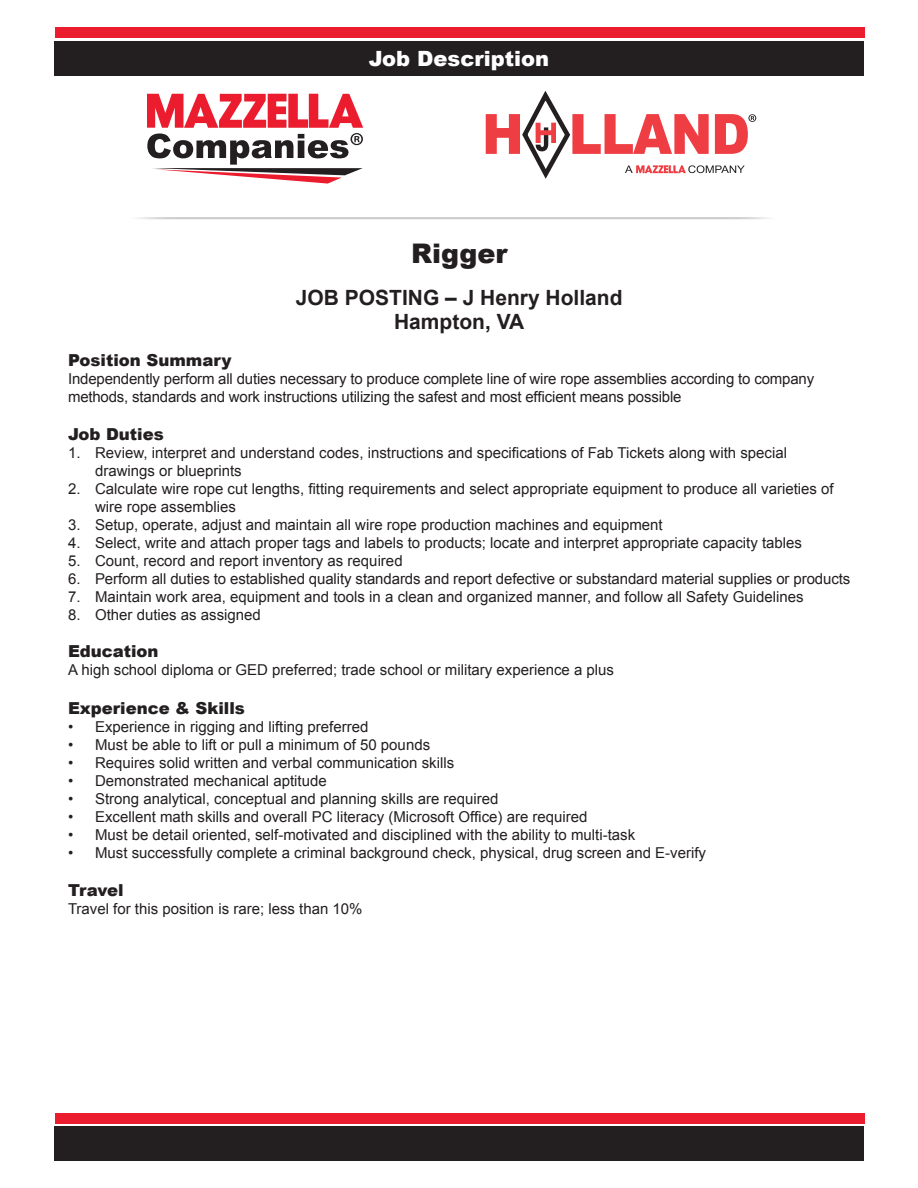
<style>
.page{position:relative;width:918px;height:1188px;background:#fff}
.page>*{position:absolute;margin:0;border:0;box-sizing:border-box;transform-origin:0 0}
.t1{font:900 27px "Arial";color:#231f20}
.t2{font:700 21px "Arial";color:#231f20}
.t3{font:900 21px "Arial";color:#fff}
.t4{font:900 16.5px "Arial";color:#231f20}
.t5{font:15px/18px "Arial";color:#231f20}
</style>
<div class="page">
<div style="left:54px;top:41px;width:810px;height:34px;background:#231f20"></div>
<svg style="left:147px;top:94px;width:216px;height:90px"></svg>
<div style="left:55px;top:27px;width:810px;height:11px;background:#ea1c2d"></div>
<div style="left:54px;top:1126px;width:810px;height:35px;background:#231f20"></div>
<div style="left:55px;top:1113px;width:810px;height:10px;background:#ea1c2d"></div>
<svg style="left:486px;top:91px;width:270px;height:88px"></svg>
<p class="t3" style="left:369px;top:43px;width:182px">Job Description</p>
<p class="t1" style="left:411px;top:233px;width:98px">Rigger</p>
<p class="t2" style="left:296px;top:283px;width:328px">JOB POSTING – J Henry Holland</p>
<p class="t2" style="left:394px;top:307px;width:132px">Hampton, VA</p>
<p class="t4" style="left:68px;top:348px;width:165px">Position Summary</p>
<p class="t5" style="left:68px;top:370px;width:748px">Independently perform all duties necessary to produce complete line of wire rope assemblies according to company methods, standards and work instructions utilizing the safest and most efficient means possible</p>
<p class="t4" style="left:68px;top:422px;width:97px">Job Duties</p>
<p class="t5" style="left:95px;top:443px;width:694px;text-indent:-27px">1. Review, interpret and understand codes, instructions and specifications of Fab Tickets along with special drawings or blueprints</p>
<p class="t5" style="left:95px;top:479px;width:740px;text-indent:-27px">2. Calculate wire rope cut lengths, fitting requirements and select appropriate equipment to produce all varieties of wire rope assemblies</p>
<p class="t5" style="left:68px;top:515px;width:596px">3. Setup, operate, adjust and maintain all wire rope production machines and equipment</p>
<p class="t5" style="left:68px;top:533px;width:736px">4. Select, write and attach proper tags and labels to products; locate and interpret appropriate capacity tables</p>
<p class="t5" style="left:68px;top:551px;width:336px">5. Count, record and report inventory as required</p>
<p class="t5" style="left:68px;top:569px;width:784px">6. Perform all duties to established quality standards and report defective or substandard material supplies or products</p>
<p class="t5" style="left:68px;top:587px;width:737px">7. Maintain work area, equipment and tools in a clean and organized manner, and follow all Safety Guidelines</p>
<p class="t5" style="left:68px;top:605px;width:194px">8. Other duties as assigned</p>
<p class="t4" style="left:68px;top:639px;width:92px">Education</p>
<p class="t5" style="left:68px;top:661px;width:548px">A high school diploma or GED preferred; trade school or military experience a plus</p>
<p class="t4" style="left:68px;top:696px;width:178px">Experience &amp; Skills</p>
<p class="t5" style="left:68px;top:718px;width:302px">• Experience in rigging and lifting preferred</p>
<p class="t5" style="left:68px;top:736px;width:364px">• Must be able to lift or pull a minimum of 50 pounds</p>
<p class="t5" style="left:68px;top:754px;width:388px">• Requires solid written and verbal communication skills</p>
<p class="t5" style="left:68px;top:772px;width:260px">• Demonstrated mechanical aptitude</p>
<p class="t5" style="left:68px;top:790px;width:432px">• Strong analytical, conceptual and planning skills are required</p>
<p class="t5" style="left:68px;top:808px;width:521px">• Excellent math skills and overall PC literacy (Microsoft Office) are required</p>
<p class="t5" style="left:68px;top:826px;width:569px">• Must be detail oriented, self-motivated and disciplined with the ability to multi-task</p>
<p class="t5" style="left:68px;top:844px;width:640px">• Must successfully complete a criminal background check, physical, drug screen and E-verify</p>
<p class="t4" style="left:68px;top:878px;width:57px">Travel</p>
<p class="t5" style="left:68px;top:899px;width:296px">Travel for this position is rare; less than 10%</p>
</div>
